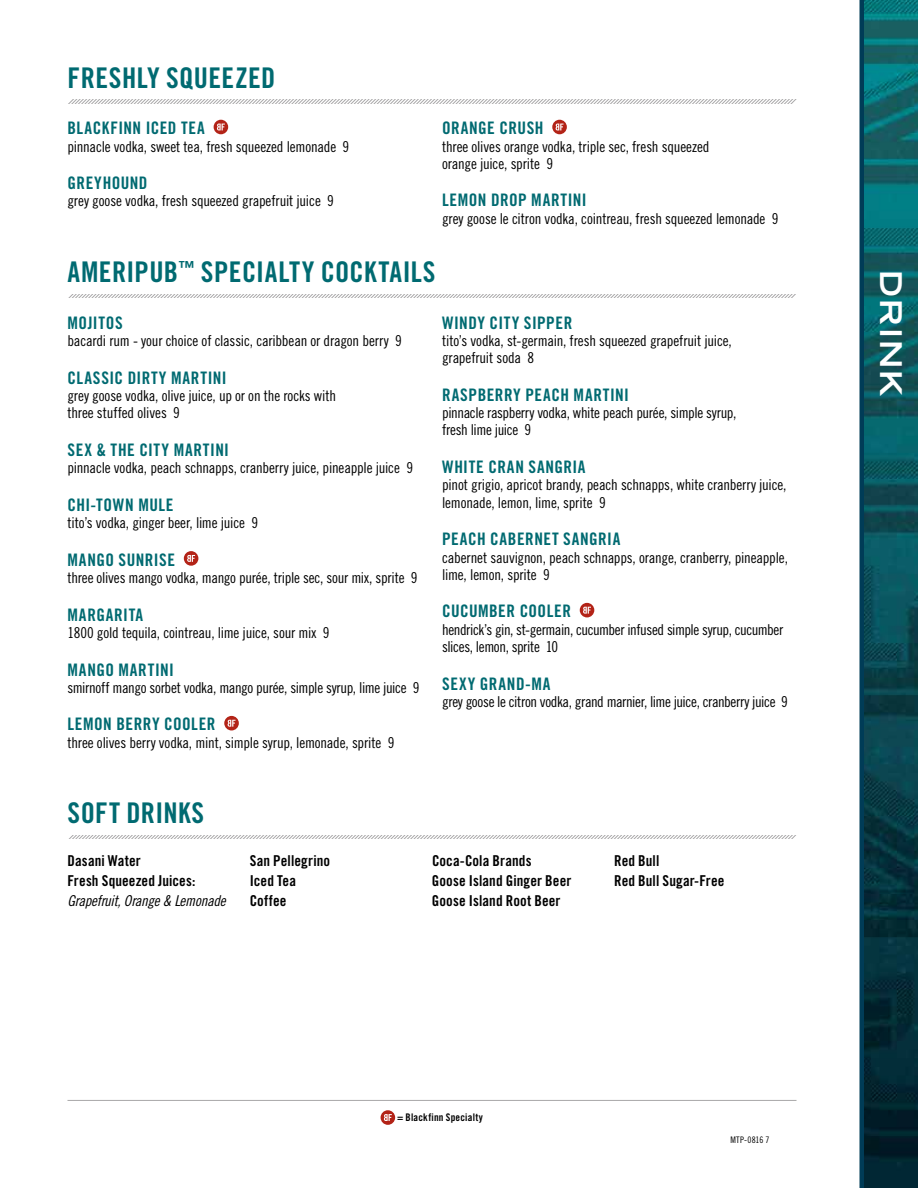
<style>
.page{position:relative;width:918px;height:1188px;background:#fff}
.page>*{position:absolute;margin:0;border:0;box-sizing:border-box;transform-origin:0 0}
.t1{font:700 expanded 30px "Trade Gothic LT Std";letter-spacing:.07em;color:#fff}
.t2{font:28.5px "Trade Gothic LT Std Bd Cn 20";letter-spacing:.015em;color:#006a71}
.t3{font:17.25px "Trade Gothic LT Std Bd Cn 20";letter-spacing:.035em;color:#006a71}
.t4{font:15px/17.2px "Trade Gothic LT Std Cn 18";letter-spacing:-.01em;color:#000}
.t5{font:15px "Trade Gothic LT Std Bd Cn 20";letter-spacing:.005em;color:#000}
.t6{font:15px "Trade Gothic LT Std Cn 18 Obl";letter-spacing:-.02em;color:#000}
.t7{font:10.5px "Trade Gothic LT Std Bd Cn 20";letter-spacing:.02em;color:#000}
.t8{font:9px "Trade Gothic LT Std Cn 18";letter-spacing:.025em;color:#000}
</style>
<div class="page">
<hr style="left:68px;top:1100px;width:728px;height:1px;background:#a9a8a9">
<svg style="left:381px;top:1110px;width:14px;height:15px"></svg>
<svg style="left:69px;top:100px;width:727px;height:3px"></svg>
<svg style="left:214px;top:120px;width:14px;height:14px"></svg>
<svg style="left:552px;top:120px;width:15px;height:14px"></svg>
<svg style="left:68px;top:294px;width:728px;height:4px"></svg>
<svg style="left:184px;top:551px;width:14px;height:15px"></svg>
<svg style="left:224px;top:716px;width:15px;height:14px"></svg>
<svg style="left:580px;top:603px;width:14px;height:14px"></svg>
<svg style="left:69px;top:836px;width:726px;height:3px"></svg>
<hr style="left:860px;top:0;width:4px;height:1188px;background:#003c57">
<img style="left:864px;top:0;width:54px;height:1188px">
<h2 class="t2" style="left:68px;top:60px;width:209px">FRESHLY SQUEEZED</h2>
<p class="t3" style="left:68px;top:118px;width:139px">BLACKFINN ICED TEA</p>
<p class="t4" style="left:68px;top:137px;width:283px">pinnacle vodka, sweet tea, fresh squeezed lemonade 9</p>
<p class="t3" style="left:68px;top:173px;width:81px">GREYHOUND</p>
<p class="t4" style="left:68px;top:192px;width:268px">grey goose vodka, fresh squeezed grapefruit juice 9</p>
<p class="t3" style="left:442px;top:118px;width:103px">ORANGE CRUSH</p>
<p class="t4" style="left:442px;top:137px;width:269px">three olives orange vodka, triple sec, fresh squeezed orange juice, sprite 9</p>
<p class="t3" style="left:442px;top:190px;width:146px">LEMON DROP MARTINI</p>
<p class="t4" style="left:442px;top:210px;width:338px">grey goose le citron vodka, cointreau, fresh squeezed lemonade 9</p>
<h2 class="t2" style="left:68px;top:255px;width:370px">AMERIPUB<sup>™</sup> SPECIALTY COCKTAILS</h2>
<p class="t3" style="left:68px;top:312px;width:57px">MOJITOS</p>
<p class="t4" style="left:68px;top:332px;width:336px">bacardi rum - your choice of classic, caribbean or dragon berry 9</p>
<p class="t3" style="left:68px;top:367px;width:160px">CLASSIC DIRTY MARTINI</p>
<p class="t4" style="left:68px;top:387px;width:270px">grey goose vodka, olive juice, up or on the rocks with three stuffed olives 9</p>
<p class="t3" style="left:68px;top:439px;width:163px">SEX &amp; THE CITY MARTINI</p>
<p class="t4" style="left:68px;top:459px;width:347px">pinnacle vodka, peach schnapps, cranberry juice, pineapple juice 9</p>
<p class="t3" style="left:68px;top:494px;width:108px">CHI-TOWN MULE</p>
<p class="t4" style="left:68px;top:514px;width:192px">tito’s vodka, ginger beer, lime juice 9</p>
<p class="t3" style="left:68px;top:549px;width:109px">MANGO SUNRISE</p>
<p class="t4" style="left:68px;top:569px;width:351px">three olives mango vodka, mango purée, triple sec, sour mix, sprite 9</p>
<p class="t3" style="left:68px;top:604px;width:77px">MARGARITA</p>
<p class="t4" style="left:68px;top:624px;width:264px">1800 gold tequila, cointreau, lime juice, sour mix 9</p>
<p class="t3" style="left:68px;top:659px;width:108px">MANGO MARTINI</p>
<p class="t4" style="left:68px;top:679px;width:353px">smirnoff mango sorbet vodka, mango purée, simple syrup, lime juice 9</p>
<p class="t3" style="left:68px;top:714px;width:150px">LEMON BERRY COOLER</p>
<p class="t4" style="left:68px;top:734px;width:328px">three olives berry vodka, mint, simple syrup, lemonade, sprite 9</p>
<p class="t3" style="left:442px;top:312px;width:132px">WINDY CITY SIPPER</p>
<p class="t4" style="left:442px;top:332px;width:291px">tito’s vodka, st-germain, fresh squeezed grapefruit juice, grapefruit soda 8</p>
<p class="t3" style="left:442px;top:384px;width:188px">RASPBERRY PEACH MARTINI</p>
<p class="t4" style="left:442px;top:404px;width:296px">pinnacle raspberry vodka, white peach purée, simple syrup, fresh lime juice 9</p>
<p class="t3" style="left:442px;top:456px;width:145px">WHITE CRAN SANGRIA</p>
<p class="t4" style="left:442px;top:476px;width:346px">pinot grigio, apricot brandy, peach schnapps, white cranberry juice, lemonade, lemon, lime, sprite 9</p>
<p class="t3" style="left:442px;top:529px;width:180px">PEACH CABERNET SANGRIA</p>
<p class="t4" style="left:442px;top:548px;width:347px">cabernet sauvignon, peach schnapps, orange, cranberry, pineapple, lime, lemon, sprite 9</p>
<p class="t3" style="left:442px;top:601px;width:130px">CUCUMBER COOLER</p>
<p class="t4" style="left:442px;top:621px;width:343px">hendrick’s gin, st-germain, cucumber infused simple syrup, cucumber slices, lemon, sprite 10</p>
<p class="t3" style="left:442px;top:673px;width:110px">SEXY GRAND-MA</p>
<p class="t4" style="left:442px;top:693px;width:347px">grey goose le citron vodka, grand marnier, lime juice, cranberry juice 9</p>
<h2 class="t2" style="left:68px;top:796px;width:138px">SOFT DRINKS</h2>
<p class="t5" style="left:68px;top:851px;width:75px">Dasani Water</p>
<p class="t5" style="left:250px;top:851px;width:82px">San Pellegrino</p>
<p class="t5" style="left:432px;top:851px;width:101px">Coca-Cola Brands</p>
<p class="t5" style="left:614px;top:851px;width:47px">Red Bull</p>
<p class="t5" style="left:67px;top:872px;width:130px">Fresh Squeezed Juices:</p>
<p class="t5" style="left:250px;top:872px;width:48px">Iced Tea</p>
<p class="t5" style="left:432px;top:872px;width:141px">Goose Island Ginger Beer</p>
<p class="t5" style="left:614px;top:872px;width:112px">Red Bull Sugar-Free</p>
<p class="t6" style="left:67px;top:892px;width:160px">Grapefruit, Orange &amp; Lemonade</p>
<p class="t5" style="left:250px;top:892px;width:38px">Coffee</p>
<p class="t5" style="left:432px;top:892px;width:130px">Goose Island Root Beer</p>
<p class="t7" style="left:397px;top:1111px;width:87px">= Blackfinn Specialty</p>
<p class="t8" style="left:730px;top:1134px;width:41px">MTP-0816 7</p>
<h1 class="t1" style="left:910px;top:270px;width:128px;rotate:90deg">DRINK</h1>
</div>
